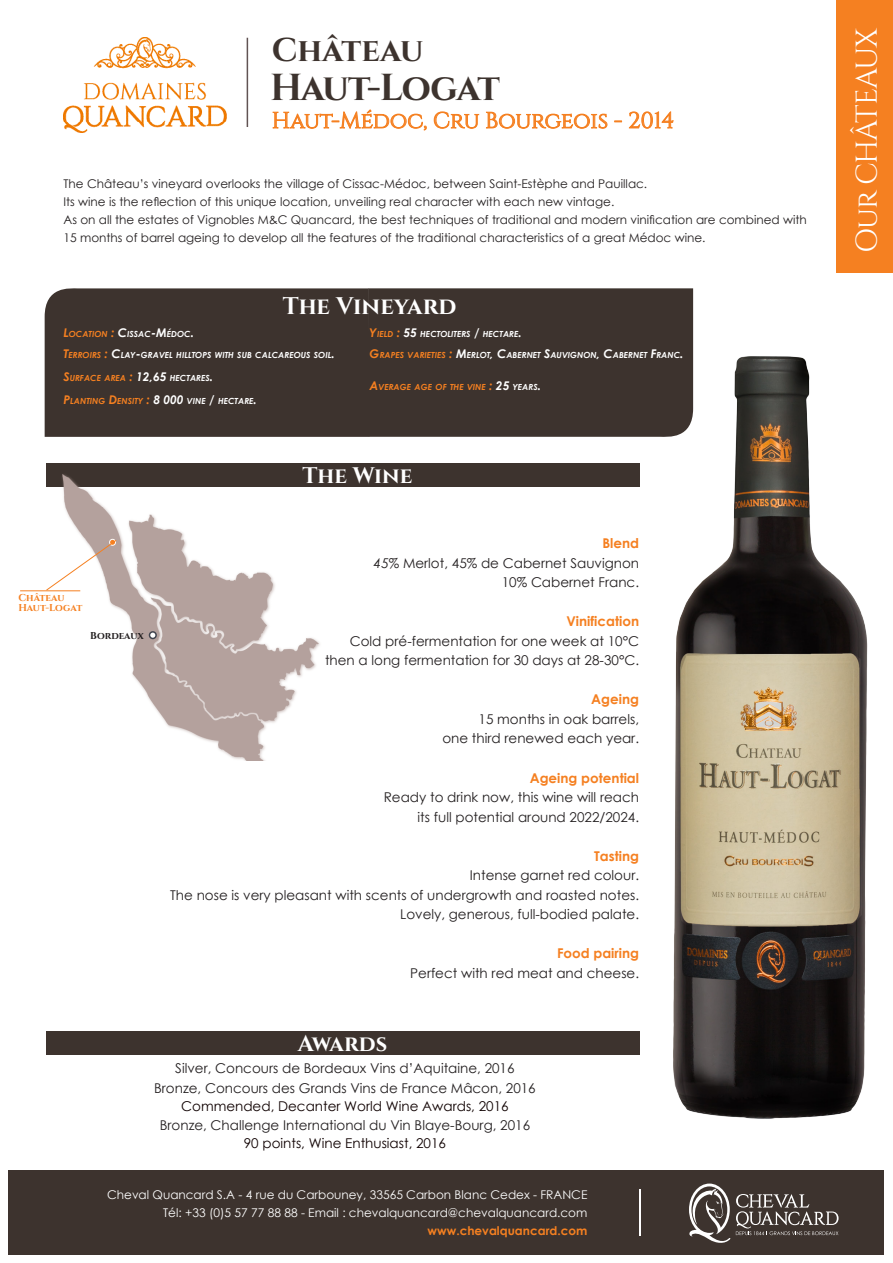
<style>
.page{position:relative;width:893px;height:1263px;background:#fff}
.page>*{position:absolute;margin:0;border:0;box-sizing:border-box;transform-origin:0 0}
.t1{font:700 37.5px "Cinzel";letter-spacing:-.03em;color:#3d332e}
.t2{font:700 33px "Cinzel";color:#3d332e}
.t3{font:30px "Cinzel";letter-spacing:-.04em;color:#fff}
.t4{font:700 24px "Cinzel";color:#fff}
.t5{font:22.5px "Cinzel";color:#f58021}
.t6{font:700 22.5px "Cinzel";color:#fff}
.t7{font:13.5px "Century Gothic";color:#231f20}
.t8{font:13.5px "Century Gothic";color:#0f0000}
.t9{font:700 13.5px "Century Gothic";color:#f58021}
.t10{font:12px/18px "Century Gothic";color:#231f20}
.t11{font:12px "Century Gothic";color:#fff}
.t12{font:700 12px "Century Gothic";color:#f58021}
.t13{font:700 10.05px "Cinzel";color:#f58021}
.t14{font:700 10.05px "Cinzel";color:#231f20}
.t15{font:italic 700 8.4px "Century Gothic";color:#fff}
.t16{font:italic 700 8.4px "Century Gothic";color:#f58021}
.s1{font-size:12px;color:#f58021}
.s2{color:#f58021}
.s3{font-size:12px}
.s4{font-size:12px;color:#fff}
.s5{color:#fff}
.s6{font-style:italic}
</style>
<div class="page">
<div style="left:9px;top:1170px;width:875px;height:84px;background:#3d332e"></div>
<img style="left:64px;top:38px;width:163px;height:95px">
<hr style="left:247px;top:38px;width:1px;height:89px;background:#615353">
<svg style="left:272px;top:109px;width:155px;height:22px"></svg>
<svg style="left:434px;top:111px;width:45px;height:18px"></svg>
<svg style="left:486px;top:111px;width:122px;height:18px"></svg>
<svg style="left:614px;top:120px;width:8px;height:3px"></svg>
<svg style="left:629px;top:111px;width:45px;height:18px"></svg>
<div style="left:837px;top:0;width:56px;height:273px;background:#f58021"></div>
<div style="left:46px;top:464px;width:593px;height:23px;background:#3d332e"></div>
<div style="left:369px;top:288px;width:324px;height:149px;background:#3d332e"></div>
<div style="left:45px;top:288px;width:324px;height:149px;background:#3d332e"></div>
<div style="left:46px;top:1031px;width:593px;height:24px;background:#3d332e"></div>
<img style="left:60px;top:463px;width:263px;height:297px">
<div style="left:149px;top:632px;width:7px;height:6px;background:#fff;border-radius:50%"></div>
<div style="left:149px;top:631px;width:8px;height:8px;border:2px solid #40444e;border-radius:50%"></div>
<svg style="left:46px;top:539px;width:71px;height:52px"></svg>
<hr style="left:20px;top:590px;width:60px;height:1px;background:#f58021">
<img style="left:670px;top:351px;width:198px;height:768px">
<svg style="left:689px;top:1183px;width:41px;height:60px"></svg>
<svg style="left:736px;top:1194px;width:102px;height:41px"></svg>
<hr style="left:639px;top:1189px;width:1px;height:46px;background:#fff">
<p class="t2" style="left:272px;top:30px;width:153px">Château</p>
<p class="t1" style="left:270px;top:64px;width:231px">Haut-Logat</p>
<p class="t5" style="left:272px;top:107px;width:404px">Haut-Médoc, Cru Bourgeois - 2014</p>
<p class="t10" style="left:63px;top:174px;width:585px">The Château’s vineyard overlooks the village of Cissac-Médoc, between Saint-Estèphe and Pauillac.</p>
<p class="t10" style="left:63px;top:192px;width:552px">Its wine is the reflection of this unique location, unveiling real character with each new vintage.</p>
<p class="t10" style="left:63px;top:210px;width:745px">As on all the estates of Vignobles M&amp;C Quancard, the best techniques of traditional and modern vinification are combined with<br>15 months of barrel ageing to develop all the features of the traditional characteristics of a great Médoc wine.</p>
<p class="t4" style="left:283px;top:291px;width:175px">The Vineyard</p>
<p class="t15" style="left:63px;top:329px;width:132px"><span class="s1">L</span><span class="s2">OCATION</span> <span class="s1">:</span> <span class="s3">C</span>ISSAC<span class="s3">-M</span>ÉDOC<span class="s3">.</span></p>
<p class="t16" style="left:63px;top:372px;width:151px"><span class="s3">S</span>URFACE AREA <span class="s3">:</span> <span class="s4">12,65</span> <span class="s5">HECTARES</span><span class="s4">.</span></p>
<p class="t16" style="left:63px;top:395px;width:195px"><span class="s3">P</span>LANTING <span class="s3">D</span>ENSITY <span class="s3">:</span> <span class="s4">8 000</span> <span class="s5">VINE</span> <span class="s4">/</span> <span class="s5">HECTARE</span><span class="s4">.</span></p>
<p class="t15" style="left:63px;top:350px;width:273px"><span class="s1">T</span><span class="s2">ERROIRS</span> <span class="s1">:</span> <span class="s3">C</span>LAY<span class="s3">-</span>GRAVEL HILLTOPS WITH SUB CALCAREOUS SOIL<span class="s3">.</span></p>
<p class="t15" style="left:370px;top:329px;width:154px"><span class="s1">Y</span><span class="s2">IELD</span> <span class="s1">:</span> <span class="s3">55</span> HECTOLITERS <span class="s3">/</span> HECTARE<span class="s3">.</span></p>
<p class="t15" style="left:370px;top:350px;width:315px"><span class="s1">G</span><span class="s2">RAPES VARIETIES</span> <span class="s1">:</span> <span class="s3">M</span>ERLOT<span class="s3">, C</span>ABERNET <span class="s3">S</span>AUVIGNON<span class="s3">, C</span>ABERNET <span class="s3">F</span>RANC<span class="s3">.</span></p>
<p class="t16" style="left:370px;top:382px;width:173px"><span class="s3">A</span>VERAGE AGE OF THE VINE <span class="s3">:</span> <span class="s4">25</span> <span class="s5">YEARS</span><span class="s4">.</span></p>
<p class="t13" style="left:18px;top:591px;width:47px">Château</p>
<p class="t13" style="left:18px;top:602px;width:65px">Haut-Logat</p>
<p class="t14" style="left:90px;top:629px;width:55px">Bordeaux</p>
<p class="t6" style="left:303px;top:461px;width:111px">The Wine</p>
<p class="t9" style="left:602px;top:535px;width:38px">Blend</p>
<p class="t7" style="left:374px;top:554px;width:267px"><span class="s6">45</span>% Merlot, 45% de Cabernet Sauvignon</p>
<p class="t7" style="left:502px;top:573px;width:139px">10% Cabernet Franc.</p>
<p class="t9" style="left:566px;top:613px;width:74px">Vinification</p>
<p class="t7" style="left:350px;top:632px;width:291px">Cold pré-fermentation for one week at 10°C</p>
<p class="t7" style="left:325px;top:651px;width:316px">then a long fermentation for 30 days at 28-30°C.</p>
<p class="t9" style="left:591px;top:691px;width:49px">Ageing</p>
<p class="t7" style="left:479px;top:710px;width:162px">15 months in oak barrels,</p>
<p class="t7" style="left:442px;top:729px;width:198px">one third renewed each year.</p>
<p class="t9" style="left:530px;top:769px;width:111px">Ageing potential</p>
<p class="t7" style="left:384px;top:788px;width:257px">Ready to drink now, this wine will reach</p>
<p class="t7" style="left:418px;top:807px;width:223px">its full potential around 2022/2024.</p>
<p class="t9" style="left:594px;top:847px;width:46px">Tasting</p>
<p class="t7" style="left:470px;top:866px;width:171px">Intense garnet red colour.</p>
<p class="t7" style="left:170px;top:885px;width:470px">The nose is very pleasant with scents of undergrowth and roasted notes.</p>
<p class="t7" style="left:400px;top:905px;width:240px">Lovely, generous, full-bodied palate.</p>
<p class="t9" style="left:557px;top:945px;width:84px">Food pairing</p>
<p class="t7" style="left:410px;top:963px;width:230px">Perfect with red meat and cheese.</p>
<p class="t6" style="left:298px;top:1030px;width:91px">Awards</p>
<p class="t7" style="left:175px;top:1059px;width:341px">Silver, Concours de Bordeaux Vins d’Aquitaine, 2016</p>
<p class="t7" style="left:154px;top:1078px;width:383px">Bronze, Concours des Grands Vins de France Mâcon, 2016</p>
<p class="t8" style="left:181px;top:1096px;width:329px">Commended, Decanter World Wine Awards, 2016</p>
<p class="t7" style="left:160px;top:1116px;width:372px">Bronze, Challenge International du Vin Blaye-Bourg, 2016</p>
<p class="t8" style="left:244px;top:1134px;width:204px">90 points, Wine Enthusiast, 2016</p>
<p class="t11" style="left:107px;top:1187px;width:482px">Cheval Quancard S.A - 4 rue du Carbouney, 33565 Carbon Blanc Cedex - FRANCE</p>
<p class="t11" style="left:163px;top:1205px;width:426px">Tél: +33 (0)5 57 77 88 88 - Email : chevalquancard@chevalquancard.com</p>
<p class="t12" style="left:428px;top:1223px;width:161px">www.chevalquancard.com</p>
<p class="t3" style="left:849px;top:253px;width:227px;rotate:-90deg">Our CHÂTEAUX</p>
</div>
